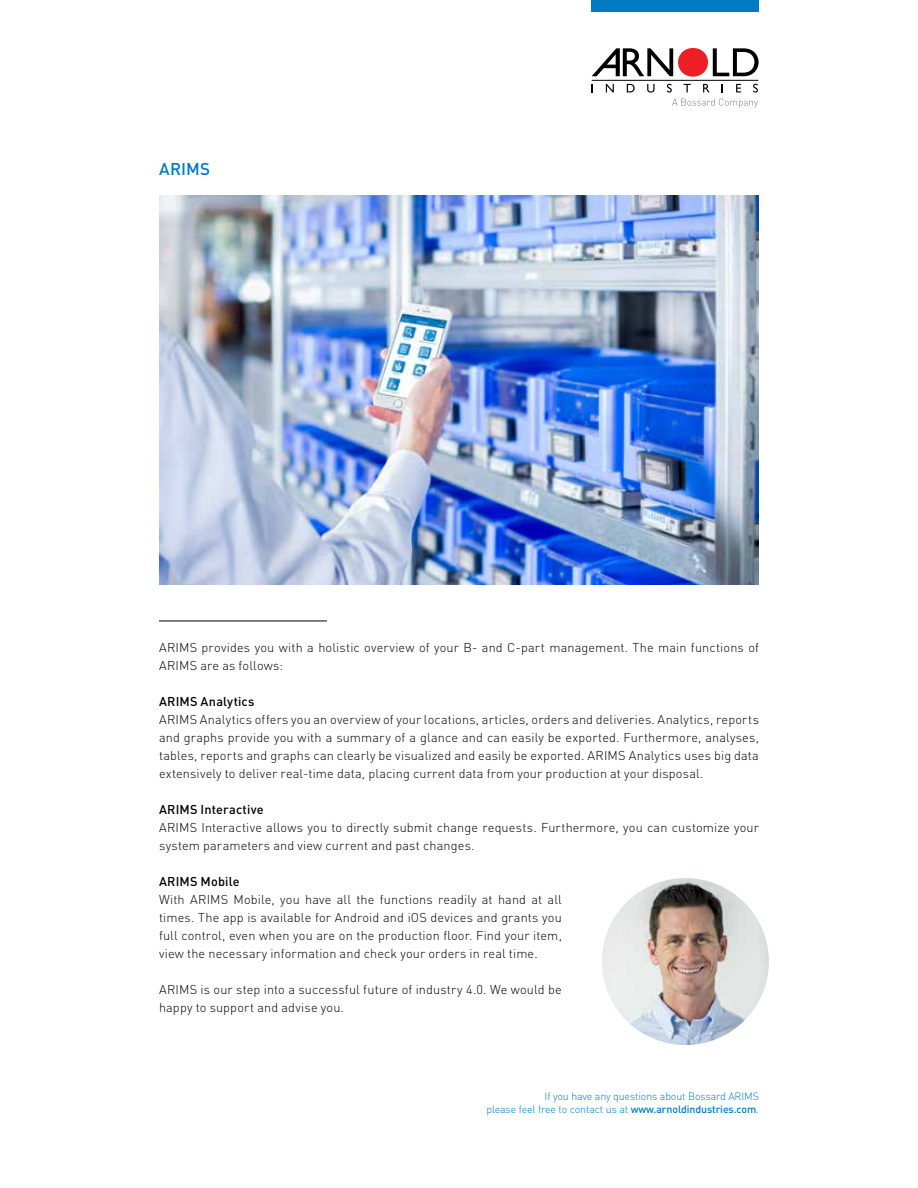
<style>
.page{position:relative;width:918px;height:1188px;background:#fff}
.page>*{position:absolute;margin:0;border:0;box-sizing:border-box;transform-origin:0 0}
.t1{font:500 16.95px "DINOT";letter-spacing:.01em;color:#007ac2}
.t2{font:300 12.75px/18px "DINOT";letter-spacing:.01em;color:#000}
.t3{font:500 12.75px "DINOT";letter-spacing:.01em;color:#000}
.t4{font:300 10.65px/12.8px "DINOT";letter-spacing:-.01em;color:#007ac2;text-align:right}
.s1{font-weight:500}
</style>
<div class="page">
<svg style="left:606px;top:84px;width:8px;height:8px"></svg>
<svg style="left:627px;top:84px;width:8px;height:8px"></svg>
<svg style="left:647px;top:84px;width:8px;height:9px"></svg>
<svg style="left:667px;top:84px;width:5px;height:9px"></svg>
<svg style="left:684px;top:84px;width:7px;height:8px"></svg>
<svg style="left:703px;top:84px;width:7px;height:8px"></svg>
<svg style="left:736px;top:84px;width:5px;height:8px"></svg>
<svg style="left:753px;top:84px;width:5px;height:9px"></svg>
<div style="left:678px;top:48px;width:30px;height:29px;background:#ed1e25;border-radius:50%"></div>
<svg style="left:713px;top:48px;width:46px;height:28px"></svg>
<svg style="left:592px;top:48px;width:81px;height:28px"></svg>
<hr style="left:592px;top:80px;width:166px;height:1px;background:#000">
<svg style="left:672px;top:99px;width:86px;height:9px"></svg>
<div style="left:591px;top:0;width:168px;height:12px;background:#007ac2"></div>
<hr style="left:159px;top:621px;width:168px;height:1px;background:#000">
<img style="left:602px;top:878px;width:167px;height:167px;border-radius:84px">
<img style="left:159px;top:195px;width:600px;height:389px">
<h1 class="t1" style="left:159px;top:157px;width:53px">ARIMS</h1>
<p class="t2" style="left:159px;top:638px;width:601px">ARIMS provides you with a holistic overview of your B- and C-part management. The main functions of<br>ARIMS are as follows:</p>
<p class="t3" style="left:159px;top:692px;width:97px">ARIMS Analytics</p>
<p class="t2" style="left:159px;top:710px;width:602px;text-align:justify">ARIMS Analytics offers you an overview of your locations, articles, orders and deliveries. Analytics, reports and graphs provide you with a summary of a glance and can easily be exported. Furthermore, analyses, tables, reports and graphs can clearly be visualized and easily be exported. ARIMS Analytics uses big data extensively to deliver real-time data, placing current data from your production at your disposal.</p>
<p class="t3" style="left:159px;top:800px;width:106px">ARIMS Interactive</p>
<p class="t2" style="left:159px;top:818px;width:601px">ARIMS Interactive allows you to directly submit change requests. Furthermore, you can customize your system parameters and view current and past changes.</p>
<p class="t3" style="left:159px;top:872px;width:82px">ARIMS Mobile</p>
<p class="t2" style="left:159px;top:890px;width:404px;text-align:justify">With ARIMS Mobile, you have all the functions readily at hand at all times. The app is available for Android and iOS devices and grants you full control, even when you are on the production floor. Find your item, view the necessary information and check your orders in real time.</p>
<p class="t2" style="left:159px;top:980px;width:404px">ARIMS is our step into a successful future of industry 4.0. We would be happy to support and advise you.</p>
<p class="t4" style="left:487px;top:1089px;width:274px">If you have any questions about Bossard ARIMS<br>please feel free to contact us at <span class="s1">www.arnoldindustries.com</span>.</p>
</div>
